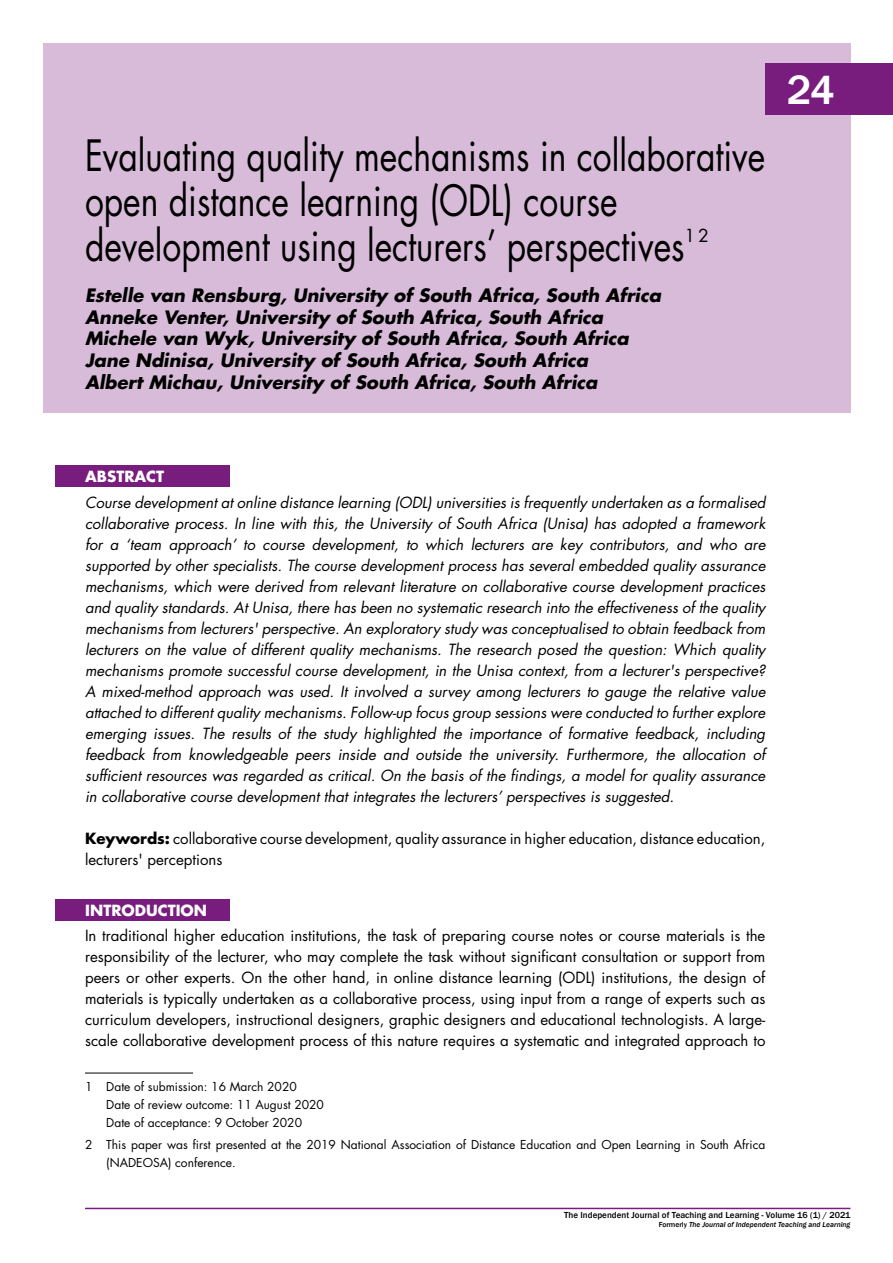
<style>
.page{position:relative;width:893px;height:1263px;background:#fff}
.page>*{position:absolute;margin:0;border:0;box-sizing:border-box;transform-origin:0 0}
.t1{font:42px/45px "Futura Std";color:#000;scale:.8 1}
.t2{font:500 42px "Franklin Gothic";color:#fff}
.t3{font:italic 700 18px/21.8px "Futura Std";color:#000}
.t4{font:17.55px "Futura Std";color:#000}
.t5{font:italic 15px/21px "Futura Std";color:#000;text-align:justify}
.t6{font:15px/21px "Futura Std";color:#000}
.t7{font:700 15px "Futura Std";color:#fff}
.t8{font:12px/18px "Futura Std";color:#000}
.t9{font:500 9px "Franklin Gothic";color:#000}
.t10{font:italic 500 7.5px "Franklin Gothic";color:#000}
.s1{font-weight:700}
.s2{font-style:normal}
</style>
<div class="page">
<hr style="left:85px;top:1208px;width:765px;height:1px;background:#781d7e">
<div style="left:43px;top:43px;width:807px;height:369px;background:#d7bbd8"></div>
<div style="left:765px;top:64px;width:128px;height:51px;background:#781d7e"></div>
<hr style="left:85px;top:1073px;width:108px;height:1px;background:#000">
<div style="left:55px;top:466px;width:175px;height:21px;background:#781d7e"></div>
<div style="left:55px;top:899px;width:175px;height:22px;background:#781d7e"></div>
<h1 class="t1" style="left:85px;top:133px;width:852px">Evaluating quality mechanisms in collaborative open distance learning (ODL) course development using lecturers’ perspectives</h1>
<p class="t4" style="left:684px;top:224px;width:26px">12</p>
<p class="t3" style="left:85px;top:284px;width:577px">Estelle van Rensburg, University of South Africa, South Africa Anneke Venter, University of South Africa, South Africa Michele van Wyk, University of South Africa, South Africa Jane Ndinisa, University of South Africa, South Africa<br>Albert Michau, University of South Africa, South Africa</p>
<h1 class="t2" style="left:787px;top:64px;width:50px">24</h1>
<p class="t7" style="left:85px;top:467px;width:80px">ABSTRACT</p>
<p class="t5" style="left:85px;top:492px;width:682px">Course development at online distance learning (ODL) universities is frequently undertaken as a formalised collaborative process. In line with this, the University of South Africa (Unisa) has adopted a framework for a ‘team approach’ to course development, to which lecturers are key contributors, and who are supported by other specialists. The course development process has several embedded quality assurance mechanisms, which were derived from relevant literature on collaborative course development practices and quality standards. At Unisa, there has been no systematic research into the effectiveness of the quality mechanisms from lecturers' perspective. An exploratory study was conceptualised to obtain feedback from lecturers on the value of different quality mechanisms. The research posed the question: Which quality mechanisms promote successful course development, in the Unisa context, from a lecturer's perspective?<br>A mixed-method approach was used. It involved a survey among lecturers to gauge the relative value attached to different quality mechanisms. Follow-up focus group sessions were conducted to further explore emerging issues. The results of the study highlighted the importance of formative feedback, including feedback from knowledgeable peers inside and outside the university. Furthermore, the allocation of sufficient resources was regarded as critical. On the basis of the findings, a model for quality assurance in collaborative course development that integrates the lecturers’ perspectives is suggested.<sup>12</sup></p>
<p class="t6" style="left:85px;top:828px;width:682px"><span class="s1">Keywords:</span> collaborative course development, quality assurance in higher education, distance education, lecturers' perceptions</p>
<p class="t7" style="left:85px;top:901px;width:123px">INTRODUCTION</p>
<p class="t6" style="left:85px;top:925px;width:682px;text-align:justify">In traditional higher education institutions, the task of preparing course notes or course materials is the responsibility of the lecturer, who may complete the task without significant consultation or support from peers or other experts. On the other hand, in online distance learning (ODL) institutions, the design of materials is typically undertaken as a collaborative process, using input from a range of experts such as curriculum developers, instructional designers, graphic designers and educational technologists. A large&shy;scale collaborative development process of this nature requires a systematic and integrated approach to</p>
<p class="t8" style="left:106px;top:1078px;width:219px;text-indent:-21px">1 Date of submission: 16 March 2020<br>Date of review outcome: 11 August 2020<br>Date of acceptance: 9 October 2020</p>
<p class="t8" style="left:106px;top:1136px;width:661px;text-indent:-21px">2 This paper was first presented at the 2019 National Association of Distance Education and Open Learning in South Africa (NADEOSA) conference.</p>
<p class="t9" style="left:564px;top:1210px;width:288px">The Independent Journal of Teaching and Learning - Volume 16 (1) / 2021</p>
<p class="t10" style="left:659px;top:1220px;width:193px"><span class="s2">Formerly</span> The Journal of Independent Teaching and Learning</p>
</div>
